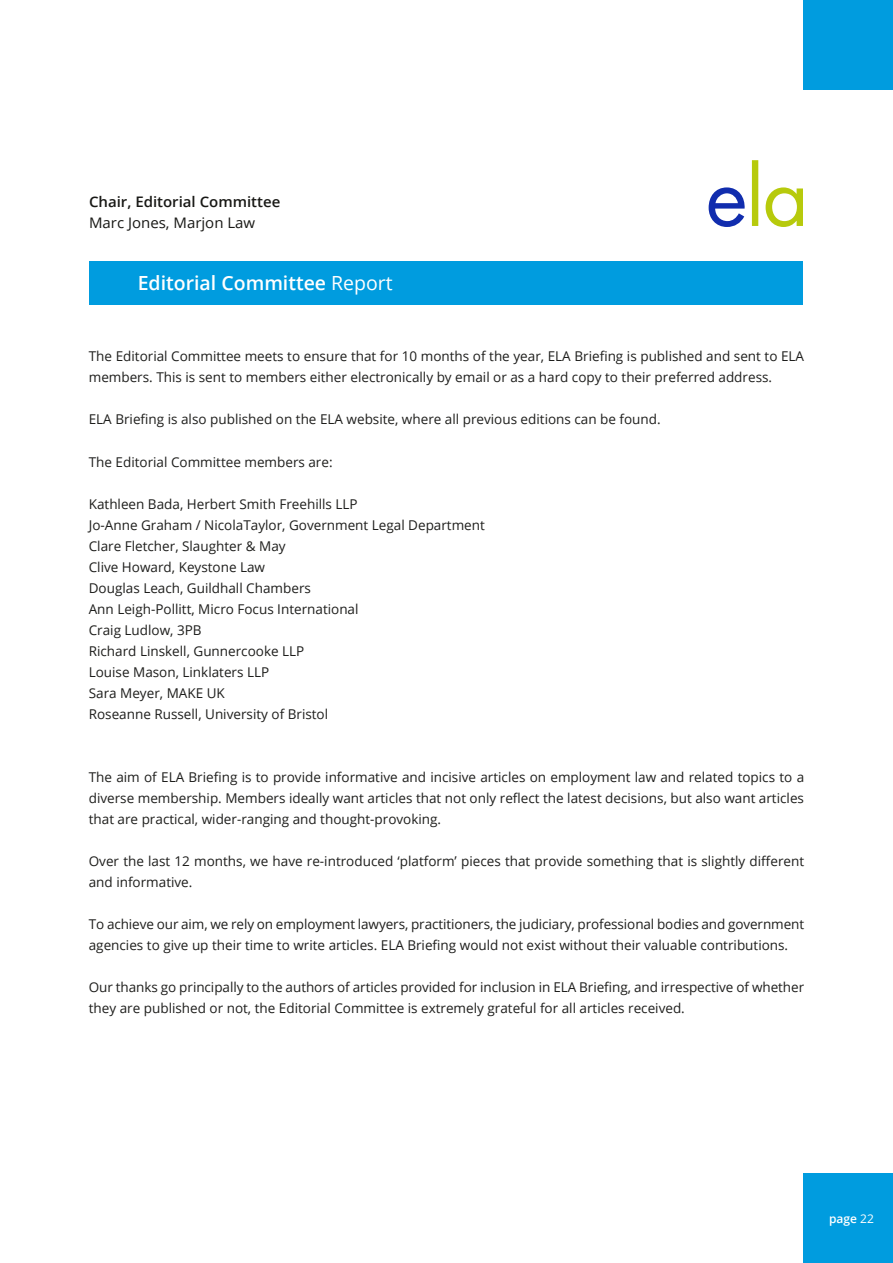
<style>
.page{position:relative;width:893px;height:1263px;background:#fff}
.page>*{position:absolute;margin:0;border:0;box-sizing:border-box;transform-origin:0 0}
.t1{font:600 19.5px "Open Sans";color:#fff}
.t2{font:600 14.55px "Open Sans";color:#181815}
.t3{font:14.55px "Open Sans";color:#181815}
.t4{font:13.5px/21px "Open Sans";color:#1e1e1c}
.t5{font:600 12px "Open Sans";color:#fff}
.s1{font-weight:400}
</style>
<div class="page">
<div style="left:803px;top:1173px;width:90px;height:90px;background:#009cdf"></div>
<div style="left:803px;top:0;width:90px;height:90px;background:#009cdf"></div>
<div style="left:89px;top:262px;width:714px;height:43px;background:#009cdf"></div>
<svg style="left:709px;top:187px;width:36px;height:40px"></svg>
<svg style="left:752px;top:160px;width:51px;height:67px"></svg>
<p class="t2" style="left:89px;top:192px;width:193px">Chair, Editorial Committee</p>
<p class="t3" style="left:89px;top:213px;width:168px">Marc Jones, Marjon Law</p>
<h1 class="t1" style="left:138px;top:270px;width:257px">Editorial Committee <span class="s1">Report</span></h1>
<p class="t4" style="left:89px;top:346px;width:717px">The Editorial Committee meets to ensure that for 10 months of the year, ELA Briefing is published and sent to ELA members. This is sent to members either electronically by email or as a hard copy to their preferred address.</p>
<p class="t4" style="left:89px;top:409px;width:573px">ELA Briefing is also published on the ELA website, where all previous editions can be found.</p>
<p class="t4" style="left:89px;top:451px;width:245px">The Editorial Committee members are:</p>
<p class="t4" style="left:89px;top:493px;width:398px">Kathleen Bada, Herbert Smith Freehills LLP<br>Jo-Anne Graham / NicolaTaylor, Government Legal Department Clare Fletcher, Slaughter &amp; May<br>Clive Howard, Keystone Law<br>Douglas Leach, Guildhall Chambers<br>Ann Leigh-Pollitt, Micro Focus International<br>Craig Ludlow, 3PB<br>Richard Linskell, Gunnercooke LLP<br>Louise Mason, Linklaters LLP<br>Sara Meyer, MAKE UK<br>Roseanne Russell, University of Bristol</p>
<p class="t4" style="left:89px;top:766px;width:717px;text-align:justify">The aim of ELA Briefing is to provide informative and incisive articles on employment law and related topics to a diverse membership. Members ideally want articles that not only reflect the latest decisions, but also want articles that are practical, wider-ranging and thought-provoking.</p>
<p class="t4" style="left:89px;top:850px;width:717px">Over the last 12 months, we have re-introduced ‘platform’ pieces that provide something that is slightly different and informative.</p>
<p class="t4" style="left:89px;top:913px;width:717px">To achieve our aim, we rely on employment lawyers, practitioners, the judiciary, professional bodies and government agencies to give up their time to write articles. ELA Briefing would not exist without their valuable contributions.</p>
<p class="t4" style="left:89px;top:976px;width:717px">Our thanks go principally to the authors of articles provided for inclusion in ELA Briefing, and irrespective of whether they are published or not, the Editorial Committee is extremely grateful for all articles received.</p>
<p class="t5" style="left:829px;top:1210px;width:46px">page <span class="s1">22</span></p>
</div>
